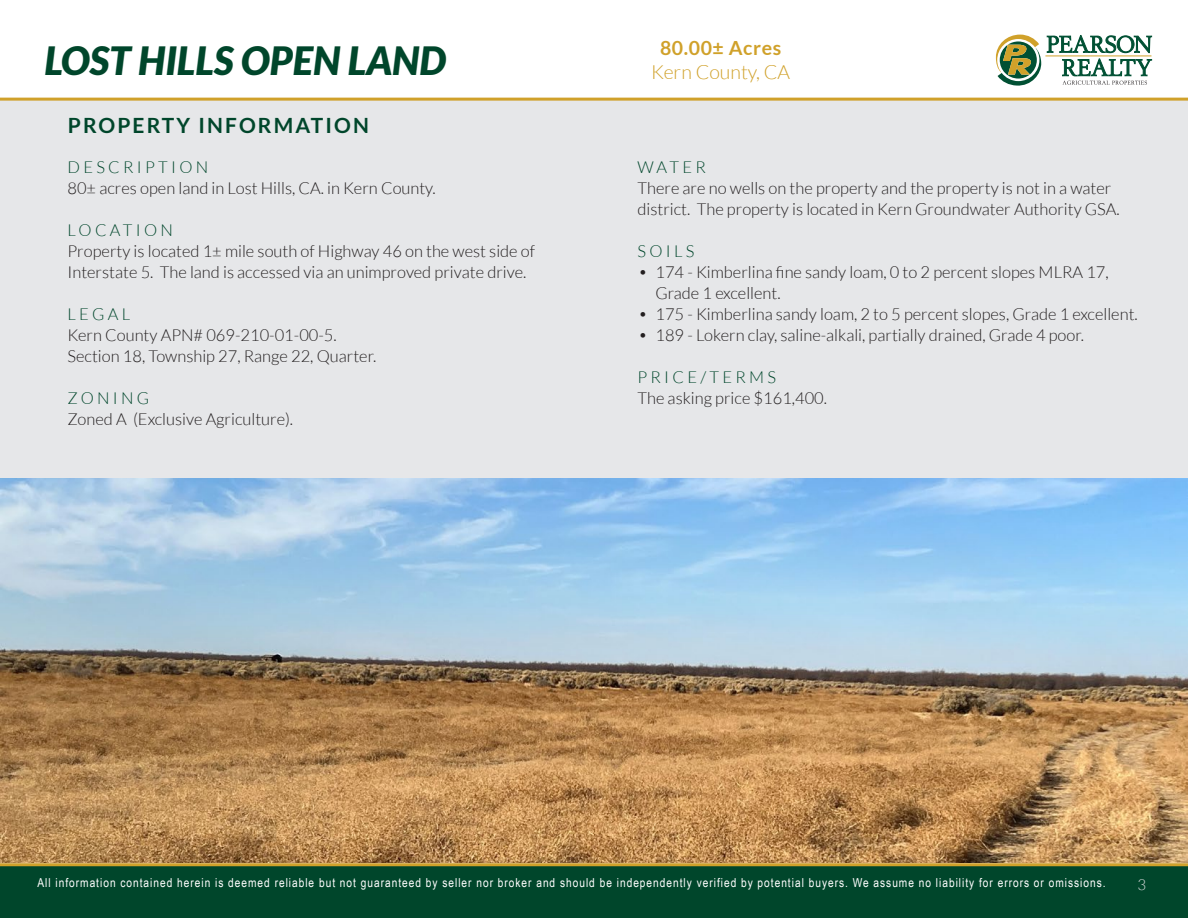
<style>
.page{position:relative;width:1188px;height:918px;background:#fff}
.page>*{position:absolute;margin:0;border:0;box-sizing:border-box;transform-origin:0 0}
.t1{font:italic 900 39px "Lato";color:#00462b}
.t2{font:700 21px "Lato";letter-spacing:.1em;color:#00462b}
.t3{font:300 19.5px "Lato";color:#d0a12a}
.t4{font:700 19.5px "Lato";letter-spacing:.03em;color:#d0a12a}
.t5{font:300 16.5px/21px "Lato";color:#231f20}
.t6{font:300 16.5px "Lato";letter-spacing:.2em;color:#00462b}
.t7{font:300 15px "Lato";color:#dcdddf}
.t8{font:12.3px "Arial Narrow";letter-spacing:.08em;color:#fff}
.s1{font-family:"Latin Wide";font-weight:400}
</style>
<div class="page">
<div style="left:0;top:99px;width:1188px;height:765px;background:#e6e7e9"></div>
<img style="left:0;top:478px;width:1188px;height:384px">
<svg style="left:996px;top:35px;width:156px;height:51px"></svg>
<div style="left:0;top:864px;width:1188px;height:54px;background:#00462b"></div>
<hr style="left:0;top:863px;width:1188px;height:3px;background:#d0a12a">
<hr style="left:0;top:98px;width:1188px;height:3px;background:#d0a12a">
<h1 class="t1" style="left:44px;top:38px;width:403px">LOST HILLS OPEN LAND</h1>
<p class="t2" style="left:68px;top:114px;width:303px">PROPERTY INFORMATION</p>
<p class="t6" style="left:68px;top:159px;width:142px">DESCRIPTION</p>
<p class="t5" style="left:68px;top:178px;width:370px">80± acres open land in Lost Hills, CA. in Kern County.</p>
<p class="t6" style="left:68px;top:222px;width:107px">LOCATION</p>
<p class="t5" style="left:68px;top:241px;width:469px">Property is located 1± mile south of Highway 46 on the west side of<br>Interstate 5. The land is accessed via an unimproved private drive.</p>
<p class="t6" style="left:68px;top:306px;width:64px">LEGAL</p>
<p class="t5" style="left:68px;top:325px;width:271px">Kern County APN# 069-210-01-00-5.</p>
<p class="t5" style="left:68px;top:346px;width:311px">Section 18, Township 27, Range 22, Quarter.</p>
<p class="t6" style="left:68px;top:390px;width:83px">ZONING</p>
<p class="t5" style="left:68px;top:409px;width:227px">Zoned A (Exclusive Agriculture).</p>
<p class="t4" style="left:660px;top:36px;width:123px">80.00± Acres</p>
<p class="t3" style="left:651px;top:61px;width:141px">Kern County, CA</p>
<p class="t6" style="left:637px;top:159px;width:70px">WATER</p>
<p class="t5" style="left:637px;top:178px;width:484px">There are no wells on the property and the property is not in a water district. The property is located in Kern Groundwater Authority GSA.</p>
<p class="t6" style="left:637px;top:243px;width:58px">SOILS</p>
<p class="t5" style="left:655px;top:262px;width:455px;text-indent:-18px"><span class="s1">•</span> 174 - Kimberlina fine sandy loam, 0 to 2 percent slopes MLRA 17,<br>Grade 1 excellent.</p>
<p class="t5" style="left:637px;top:304px;width:502px"><span class="s1">•</span> 175 - Kimberlina sandy loam, 2 to 5 percent slopes, Grade 1 excellent.</p>
<p class="t5" style="left:637px;top:325px;width:448px"><span class="s1">•</span> 189 - Lokern clay, saline-alkali, partially drained, Grade 4 poor.</p>
<p class="t6" style="left:637px;top:369px;width:140px">PRICE/TERMS</p>
<p class="t5" style="left:637px;top:388px;width:191px">The asking price $161,400.</p>
<p class="t8" style="left:38px;top:873px;width:1070px">All information contained herein is deemed reliable but not guaranteed by seller nor broker and should be independently verified by potential buyers. We assume no liability for errors or omissions.</p>
<p class="t7" style="left:1138px;top:876px;width:10px">3</p>
</div>
